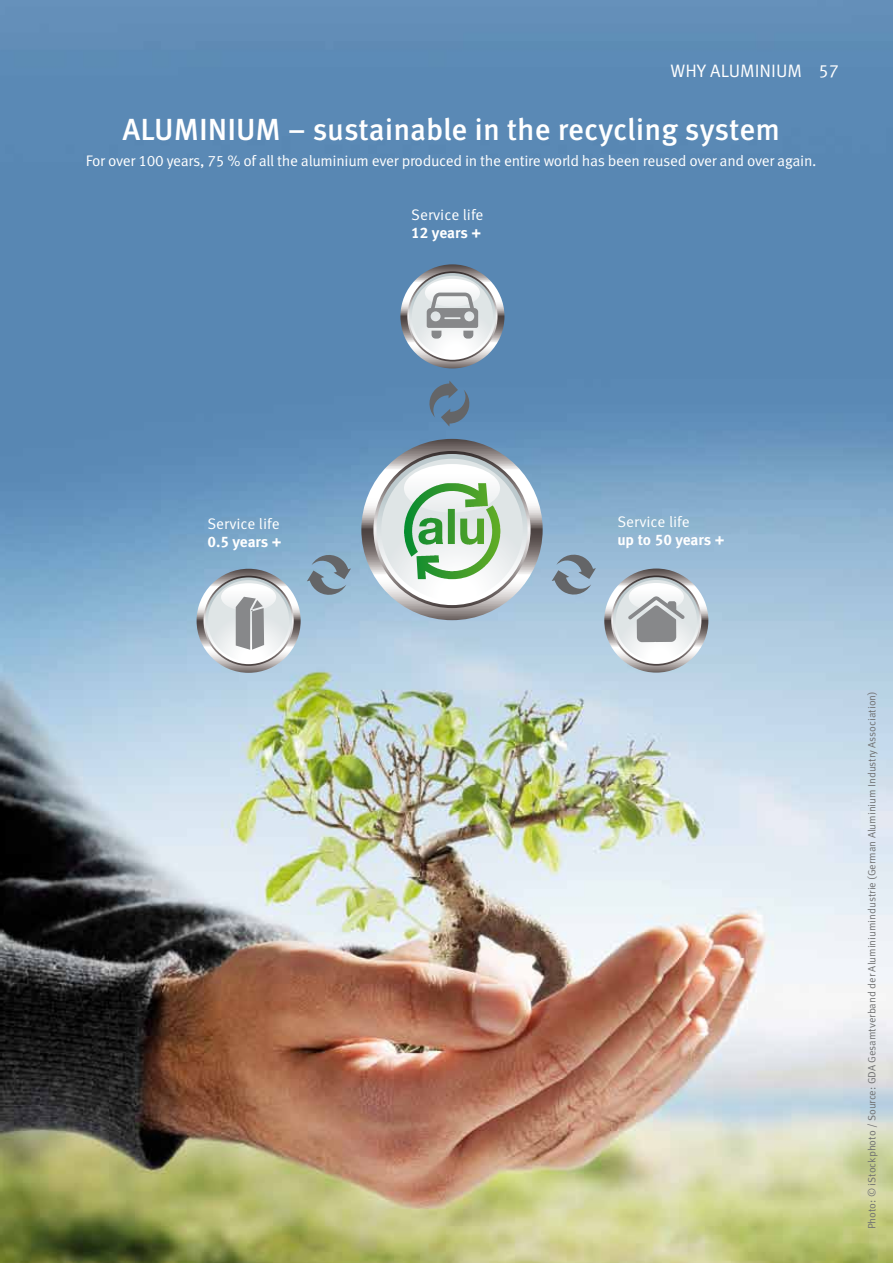
<style>
.page{position:relative;width:893px;height:1263px;background:#fff}
.page>*{position:absolute;margin:0;border:0;box-sizing:border-box;transform-origin:0 0}
.t1{font:500 30.6px "Gutmann Meta";color:#fff}
.t2{font:18px "Gutmann Meta Norm";color:#fff}
.t3{font:15.3px "Gutmann Meta Norm";letter-spacing:-.02em;color:#fff}
.t4{font:15.3px "Gutmann Meta Norm";color:#fff}
.t5{font:700 15.3px "Gutmann Meta";letter-spacing:-.01em;color:#fff}
.t6{font:10.5px "Gutmann Meta Norm";color:#707172}
</style>
<div class="page">
<img style="left:0;top:0;width:893px;height:1263px">
<svg style="left:400px;top:264px;width:104px;height:104px"></svg>
<svg style="left:407px;top:271px;width:90px;height:90px"></svg>
<svg style="left:409px;top:273px;width:87px;height:87px"></svg>
<svg style="left:412px;top:276px;width:81px;height:81px"></svg>
<svg style="left:425px;top:279px;width:55px;height:60px"></svg>
<svg style="left:361px;top:439px;width:182px;height:181px"></svg>
<svg style="left:373px;top:451px;width:158px;height:157px"></svg>
<svg style="left:376px;top:454px;width:152px;height:151px"></svg>
<svg style="left:381px;top:459px;width:142px;height:141px"></svg>
<svg style="left:404px;top:464px;width:96px;height:91px"></svg>
<svg style="left:534px;top:592px;width:12px;height:35px"></svg>
<svg style="left:427px;top:380px;width:45px;height:47px;background:#5d7d9c"></svg>
<svg style="left:197px;top:569px;width:104px;height:104px"></svg>
<svg style="left:204px;top:576px;width:90px;height:90px"></svg>
<svg style="left:205px;top:577px;width:87px;height:87px"></svg>
<svg style="left:208px;top:580px;width:81px;height:81px"></svg>
<svg style="left:221px;top:583px;width:55px;height:67px"></svg>
<svg style="left:604px;top:568px;width:104px;height:105px"></svg>
<svg style="left:611px;top:575px;width:90px;height:91px"></svg>
<svg style="left:613px;top:577px;width:87px;height:87px"></svg>
<svg style="left:616px;top:580px;width:81px;height:81px"></svg>
<svg style="left:628px;top:583px;width:56px;height:59px"></svg>
<svg style="left:552px;top:552px;width:54px;height:45px;background:#8ea6b9"></svg>
<svg style="left:307px;top:552px;width:44px;height:46px;background:#839db0"></svg>
<h2 class="t2" style="left:671px;top:58px;width:170px">WHY ALUMINIUM 57</h2>
<h1 class="t1" style="left:123px;top:106px;width:659px">ALUMINIUM – sustainable in the recycling system</h1>
<h3 class="t3" style="left:86px;top:149px;width:732px">For over 100 years, 75 % of all the aluminium ever produced in the entire world has been reused over and over again.</h3>
<h3 class="t4" style="left:411px;top:203px;width:74px">Service life</h3>
<h3 class="t5" style="left:411px;top:221px;width:71px">12 years +</h3>
<h3 class="t4" style="left:207px;top:512px;width:74px">Service life</h3>
<h3 class="t5" style="left:207px;top:530px;width:76px">0.5 years +</h3>
<h3 class="t4" style="left:617px;top:510px;width:74px">Service life</h3>
<h3 class="t5" style="left:617px;top:528px;width:109px">up to 50 years +</h3>
<p class="t6" style="left:864px;top:1229px;width:540px;rotate:-90deg">Photo: © iStockphoto / Source: GDA Gesamtverband der Aluminiumindustrie (German Aluminium Industry Association)</p>
</div>
